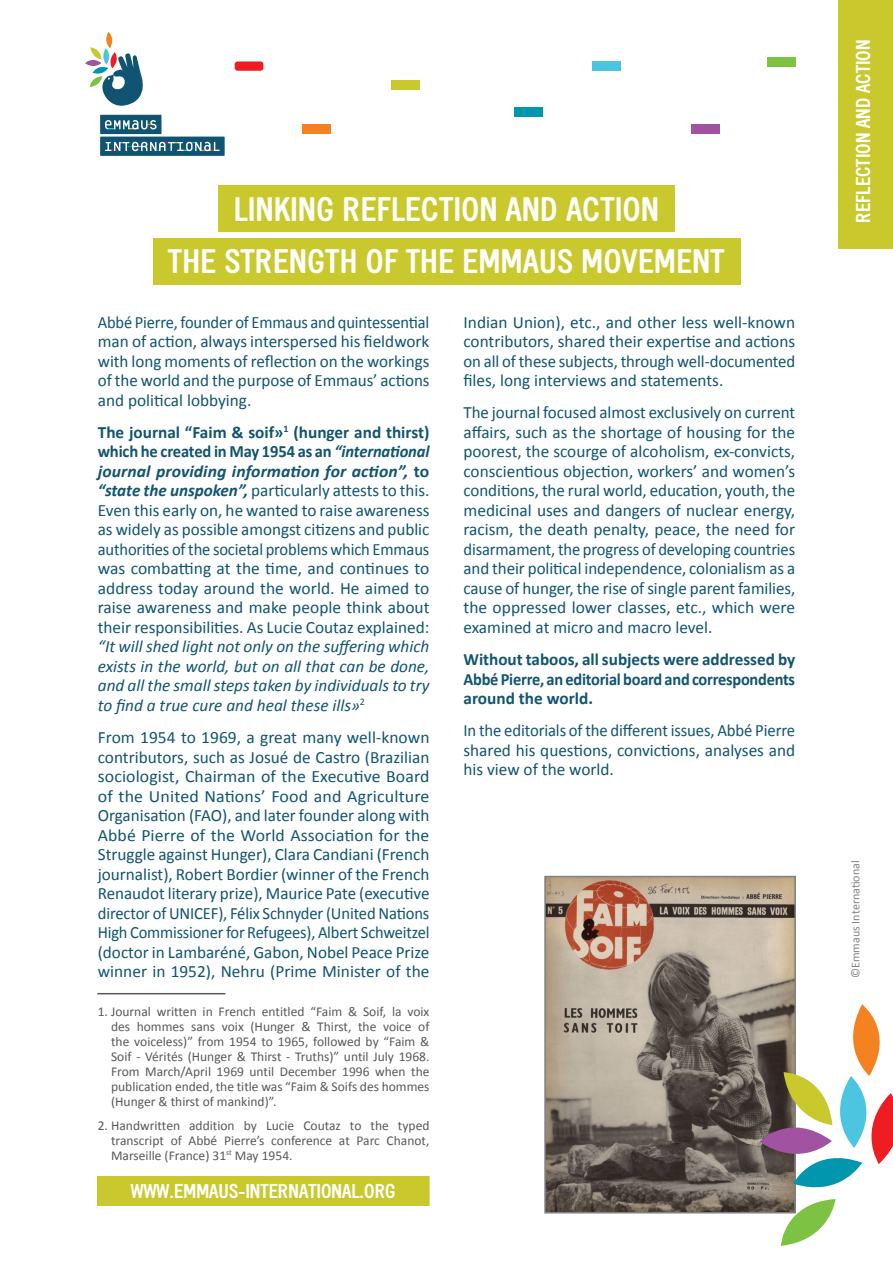
<style>
.page{position:relative;width:893px;height:1263px;background:#fff}
.page>*{position:absolute;margin:0;border:0;box-sizing:border-box;transform-origin:0 0}
.t1{font:700 33px "Emmaus";color:#fff}
.t2{font:700 19.5px "Emmaus";letter-spacing:-.01em;color:#fff}
.t3{font:17.25px/19.5px "Calibri";color:#115471;text-align:justify}
.t4{font:17.25px/19.5px "Calibri";color:#115471;text-align:justify;scale:.96 1}
.t5{font:700 17.25px/19.5px "Calibri";letter-spacing:-.015em;color:#115471;text-align:justify}
.t6{font:13.5px/15px "Calibri";color:#57585a;text-align:justify}
.t7{font:12px "Calibri";color:#808285}
.s1{font-weight:700}
.s2{font-weight:700;font-style:italic}
.s3{font-style:italic}
</style>
<div class="page">
<div style="left:218px;top:185px;width:457px;height:47px;background:#c9c92d"></div>
<svg style="left:85px;top:32px;width:58px;height:74px"></svg>
<div style="left:100px;top:115px;width:61px;height:19px;background:#115471"></div>
<div style="left:100px;top:137px;width:125px;height:19px;background:#115471"></div>
<svg style="left:105px;top:142px;width:115px;height:9px"></svg>
<svg style="left:105px;top:120px;width:52px;height:9px"></svg>
<div style="left:98px;top:1176px;width:331px;height:29px;background:#c9c92d"></div>
<div style="left:97px;top:1176px;width:332px;height:30px;border:1px solid #c9c92d"></div>
<div style="left:153px;top:238px;width:587px;height:47px;background:#c9c92d"></div>
<div style="left:839px;top:0;width:54px;height:248px;background:#c9c92d"></div>
<div style="left:235px;top:61px;width:28px;height:10px;background:#ee1d23;border-radius:3px"></div>
<div style="left:302px;top:124px;width:29px;height:10px;background:#f58220"></div>
<div style="left:592px;top:62px;width:29px;height:9px;background:#4cc6e0"></div>
<div style="left:514px;top:108px;width:29px;height:9px;background:#0097ae"></div>
<div style="left:391px;top:81px;width:29px;height:9px;background:#c9c92d"></div>
<div style="left:767px;top:58px;width:29px;height:9px;background:#7ec243"></div>
<div style="left:691px;top:124px;width:29px;height:10px;background:#a153a1"></div>
<hr style="left:97px;top:993px;width:128px;height:1px;background:#57585a">
<img style="left:547px;top:879px;width:246px;height:331px">
<div style="left:544px;top:876px;width:252px;height:337px;border:2px solid #808285"></div>
<svg style="left:760px;top:1004px;width:133px;height:242px"></svg>
<p class="t1" style="left:234px;top:190px;width:427px">LINKING REFLECTION AND ACTION</p>
<p class="t1" style="left:168px;top:243px;width:558px">THE STRENGTH OF THE EMMAUS MOVEMENT</p>
<p class="t4" style="left:98px;top:312px;width:347px">Abbé Pierre, founder of Emmaus and quintessential man of action, always interspersed his fieldwork with long moments of reflection on the workings of the world and the purpose of Emmaus’ actions and political lobbying.</p>
<p class="t3" style="left:98px;top:422px;width:333px"><span class="s1">The journal “Faim &amp; soif»</span><sup>1</sup> <span class="s1">(hunger and thirst) which he created in May 1954 as an</span> <span class="s2">“international journal providing information for action”,</span> <span class="s1">to </span><span class="s2">“state the unspoken”,</span> particularly attests to this.<br>Even this early on, he wanted to raise awareness as widely as possible amongst citizens and public authorities of the societal problems which Emmaus was combatting at the time, and continues to address today around the world. He aimed to raise awareness and make people think about their responsibilities. As Lucie Coutaz explained: <span class="s3">“It will shed light not only on the suffering which exists in the world, but on all that can be done, and all the small steps taken by individuals to try to find a true cure and heal these ills»</span><sup>2</sup></p>
<p class="t3" style="left:98px;top:728px;width:333px">From 1954 to 1969, a great many well-known contributors, such as Josué de Castro (Brazilian sociologist, Chairman of the Executive Board of the United Nations’ Food and Agriculture Organisation (FAO), and later founder along with Abbé Pierre of the World Association for the Struggle against Hunger), Clara Candiani (French journalist), Robert Bordier (winner of the French Renaudot literary prize), Maurice Pate (executive director of UNICEF), Félix Schnyder (United Nations High Commissioner for Refugees), Albert Schweitzel (doctor in Lambaréné, Gabon, Nobel Peace Prize winner in 1952), Nehru (Prime Minister of the</p>
<p class="t6" style="left:111px;top:1004px;width:320px;text-indent:-13px">1. Journal written in French entitled “Faim &amp; Soif, la voix des hommes sans voix (Hunger &amp; Thirst, the voice of the voiceless)” from 1954 to 1965, followed by “Faim &amp; Soif - Vérités (Hunger &amp; Thirst - Truths)” until July 1968.<br>From March/April 1969 until December 1996 when the publication ended, the title was “Faim &amp; Soifs des hommes (Hunger &amp; thirst of mankind)”.</p>
<p class="t6" style="left:111px;top:1118px;width:320px;text-indent:-13px">2. Handwritten addition by Lucie Coutaz to the typed transcript of Abbé Pierre’s conference at Parc Chanot, Marseille (France) 31<sup>st</sup> May 1954.</p>
<p class="t2" style="left:131px;top:1180px;width:267px">WWW.EMMAUS-INTERNATIONAL.ORG</p>
<p class="t3" style="left:463px;top:312px;width:333px">Indian Union), etc., and other less well-known contributors, shared their expertise and actions on all of these subjects, through well-documented files, long interviews and statements.</p>
<p class="t3" style="left:463px;top:403px;width:333px">The journal focused almost exclusively on current affairs, such as the shortage of housing for the poorest, the scourge of alcoholism, ex-convicts, conscientious objection, workers’ and women’s conditions, the rural world, education, youth, the medicinal uses and dangers of nuclear energy, racism, the death penalty, peace, the need for disarmament, the progress of developing countries and their political independence, colonialism as a cause of hunger, the rise of single parent families, the oppressed lower classes, etc., which were examined at micro and macro level.</p>
<p class="t5" style="left:463px;top:649px;width:333px">Without taboos, all subjects were addressed by Abbé Pierre, an editorial board and correspondents around the world.</p>
<p class="t3" style="left:463px;top:721px;width:333px">In the editorials of the different issues, Abbé Pierre shared his questions, convictions, analyses and his view of the world.</p>
<p class="t2" style="left:852px;top:223px;width:185px;rotate:-90deg">REFLECTION AND ACTION</p>
<p class="t7" style="left:848px;top:978px;width:119px;rotate:-90deg">©Emmaus International</p>
</div>
